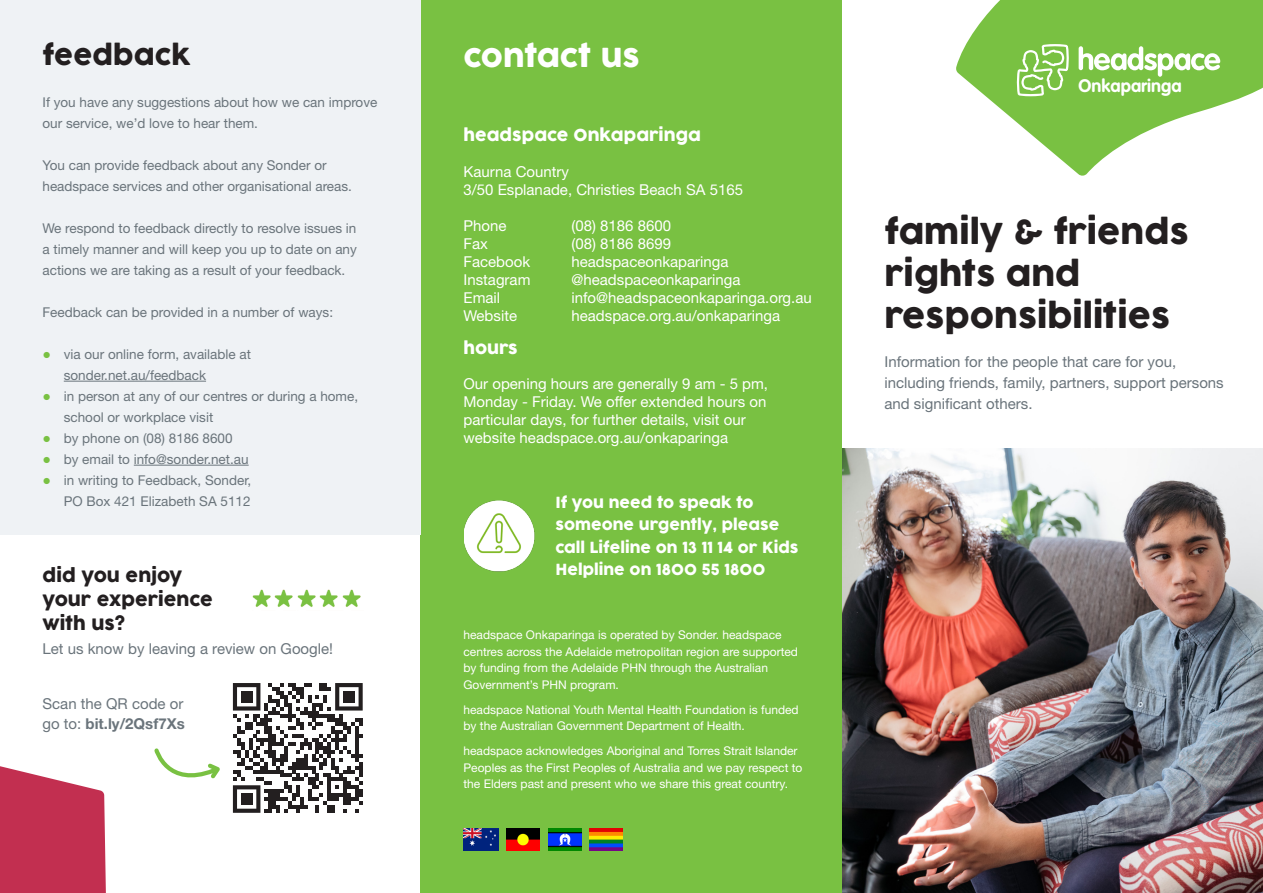
<style>
.page{position:relative;width:1263px;height:893px;background:#fff}
.page>*{position:absolute;margin:0;border:0;box-sizing:border-box;transform-origin:0 0}
.t1{font:33px/42px "Cocogoose Pro";color:#231f20}
.t2{font:30px "Cocogoose Pro";color:#fff}
.t3{font:27px "Cocogoose Pro";color:#231f20}
.t4{font:18px/24px "Cocogoose Pro";color:#231f20}
.t5{font:700 17.85px "VAG Rounded";color:#fff}
.t6{font:16.5px "Cocogoose Pro";color:#fff}
.t7{font:15px/18px "Helvetica Neue LT Pro";color:#fff}
.t8{font:15px/21px "Helvetica Neue LT Pro";color:#6a747b}
.t9{font:15px/22.5px "Cocogoose Pro";color:#fff}
.t10{font:13.5px/21px "Helvetica Neue LT Pro";color:#6a747b}
.t11{font:12px/16.5px "Helvetica Neue LT Pro";color:#fff}
.s1{font-family:"Arial";font-size:14.25px;color:#79c142}
.s2{font-family:"Helvetica Neue LT Std";font-weight:700}
</style>
<div class="page">
<svg style="left:956px;top:0;width:307px;height:176px;fill:#79c142"></svg>
<img style="left:842px;top:448px;width:421px;height:445px">
<svg style="left:1017px;top:44px;width:52px;height:52px"></svg>
<svg style="left:1079px;top:46px;width:141px;height:31px"></svg>
<div style="left:420px;top:0;width:422px;height:893px;background:#79c142"></div>
<div style="left:0;top:0;width:421px;height:535px;background:#eff2f5"></div>
<hr style="left:64px;top:381px;width:142px;height:1px;background:#6a747b">
<hr style="left:134px;top:465px;width:115px;height:1px;background:#6a747b">
<svg style="left:0;top:766px;width:106px;height:127px;background:#c84563"></svg>
<svg style="left:233px;top:683px;width:130px;height:130px"></svg>
<div style="left:241px;top:691px;width:12px;height:12px;background:#231f20"></div>
<div style="left:343px;top:691px;width:12px;height:12px;background:#231f20"></div>
<div style="left:241px;top:793px;width:12px;height:12px;background:#231f20"></div>
<svg style="left:154px;top:748px;width:66px;height:31px"></svg>
<img style="left:252px;top:589px;width:109px;height:18px">
<img style="left:464px;top:500px;width:71px;height:72px">
<img style="left:507px;top:828px;width:33px;height:22px">
<img style="left:590px;top:828px;width:33px;height:22px">
<img style="left:548px;top:828px;width:33px;height:22px">
<img style="left:463px;top:828px;width:35px;height:22px">
<p class="t3" style="left:43px;top:37px;width:149px">feedback</p>
<p class="t10" style="left:43px;top:91px;width:336px">If you have any suggestions about how we can improve our service, we’d love to hear them.</p>
<p class="t10" style="left:43px;top:154px;width:311px">You can provide feedback about any Sonder or headspace services and other organisational areas.</p>
<p class="t10" style="left:43px;top:217px;width:316px;text-align:justify">We respond to feedback directly to resolve issues in a timely manner and will keep you up to date on any actions we are taking as a result of your feedback.</p>
<p class="t10" style="left:43px;top:301px;width:292px">Feedback can be provided in a number of ways:</p>
<p class="t10" style="left:64px;top:343px;width:189px;text-indent:-21px"><span class="s1">●</span> via our online form, available at sonder.net.au/feedback</p>
<p class="t10" style="left:64px;top:385px;width:296px;text-indent:-21px"><span class="s1">●</span> in person at any of our centres or during a home, school or workplace visit</p>
<p class="t10" style="left:43px;top:427px;width:192px"><span class="s1">●</span> by phone on (08) 8186 8600</p>
<p class="t10" style="left:43px;top:448px;width:208px"><span class="s1">●</span> by email to info@sonder.net.au</p>
<p class="t10" style="left:43px;top:469px;width:210px;text-align:right"><span class="s1">●</span> in writing to Feedback, Sonder,<br>PO Box 421 Elizabeth SA 5112</p>
<p class="t4" style="left:43px;top:563px;width:172px">did you enjoy your experience with us?</p>
<p class="t8" style="left:43px;top:638px;width:292px">Let us know by leaving a review on Google!</p>
<p class="t8" style="left:43px;top:694px;width:144px;line-height:19.5px">Scan the QR code or go to: <span class="s2">bit.ly/2Qsf7Xs</span></p>
<p class="t2" style="left:463px;top:36px;width:178px">contact us</p>
<p class="t6" style="left:463px;top:124px;width:239px">headspace Onkaparinga</p>
<p class="t7" style="left:463px;top:162px;width:107px">Kaurna Country</p>
<p class="t7" style="left:463px;top:180px;width:281px">3/50 Esplanade, Christies Beach SA 5165</p>
<p class="t7" style="left:463px;top:216px;width:45px">Phone</p>
<p class="t7" style="left:571px;top:216px;width:101px">(08) 8186 8600</p>
<p class="t7" style="left:463px;top:234px;width:26px">Fax</p>
<p class="t7" style="left:571px;top:234px;width:101px">(08) 8186 8699</p>
<p class="t7" style="left:463px;top:252px;width:68px">Facebook</p>
<p class="t7" style="left:571px;top:252px;width:158px">headspaceonkaparinga</p>
<p class="t7" style="left:463px;top:270px;width:68px">Instagram</p>
<p class="t7" style="left:571px;top:270px;width:170px">@headspaceonkaparinga</p>
<p class="t7" style="left:463px;top:288px;width:38px">Email</p>
<p class="t7" style="left:571px;top:288px;width:242px">info@headspaceonkaparinga.org.au</p>
<p class="t7" style="left:463px;top:306px;width:55px">Website</p>
<p class="t7" style="left:571px;top:306px;width:210px">headspace.org.au/onkaparinga</p>
<p class="t6" style="left:463px;top:337px;width:56px">hours</p>
<p class="t7" style="left:463px;top:374px;width:306px">Our opening hours are generally 9 am - 5 pm,</p>
<p class="t7" style="left:463px;top:392px;width:304px">Monday - Friday. We offer extended hours on</p>
<p class="t7" style="left:463px;top:410px;width:284px">particular days, for further details, visit our website headspace.org.au/onkaparinga</p>
<p class="t9" style="left:555px;top:492px;width:200px">If you need to speak to</p>
<p class="t9" style="left:555px;top:514px;width:225px">someone urgently, please</p>
<p class="t9" style="left:555px;top:537px;width:245px">call Lifeline on 13 11 14 or Kids<br>Helpline on 1800 55 1800</p>
<p class="t11" style="left:463px;top:627px;width:336px">headspace Onkaparinga is operated by Sonder. headspace centres across the Adelaide metropolitan region are supported by funding from the Adelaide PHN through the Australian Government’s PHN program.</p>
<p class="t11" style="left:463px;top:701px;width:337px">headspace National Youth Mental Health Foundation is funded by the Australian Government Department of Health.</p>
<p class="t11" style="left:463px;top:743px;width:340px">headspace acknowledges Aboriginal and Torres Strait Islander<br>Peoples as the First Peoples of Australia and we pay respect to the Elders past and present who we share this great country.</p>
<p class="t5" style="left:1079px;top:76px;width:105px">Onkaparinga</p>
<p class="t1" style="left:884px;top:212px;width:306px">family &amp; friends rights and responsibilities</p>
<p class="t8" style="left:884px;top:351px;width:341px">Information for the people that care for you, including friends, family, partners, support persons and significant others.</p>
</div>
